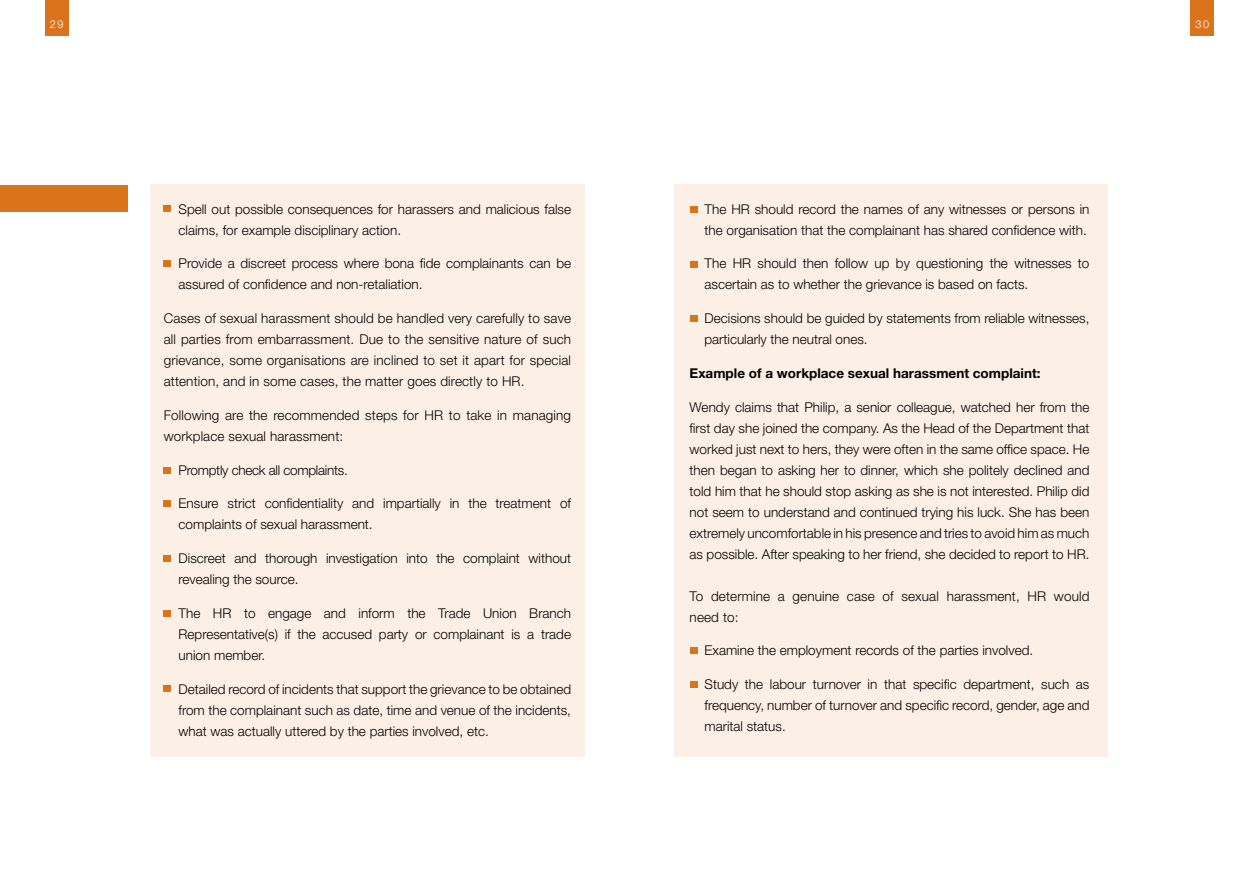
<style>
.page{position:relative;width:1259px;height:893px;background:#fff}
.page>*{position:absolute;margin:0;border:0;box-sizing:border-box;transform-origin:0 0}
.t1{font:300 13.5px/21px "Helvetica Neue LT Std";color:#000}
.t2{font:700 13.5px "Helvetica Neue LT Std";color:#000}
.t3{font:300 13.5px "Helvetica Neue LT Std";letter-spacing:-.02em;color:#000}
.t4{font:300 10.8px "Helvetica Neue LT Std";color:#fff}
</style>
<div class="page">
<div style="left:1190px;top:0;width:24px;height:36px;background:#da741c"></div>
<div style="left:674px;top:185px;width:433px;height:572px;background:#fcf0e6"></div>
<div style="left:690px;top:206px;width:7px;height:7px;background:#da741c"></div>
<div style="left:690px;top:261px;width:7px;height:6px;background:#da741c"></div>
<div style="left:690px;top:315px;width:7px;height:7px;background:#da741c"></div>
<div style="left:690px;top:647px;width:7px;height:7px;background:#da741c"></div>
<div style="left:690px;top:681px;width:7px;height:7px;background:#da741c"></div>
<div style="left:45px;top:0;width:23px;height:36px;background:#da741c"></div>
<div style="left:0;top:185px;width:128px;height:26px;background:#da741c"></div>
<div style="left:151px;top:185px;width:434px;height:572px;background:#fcf0e6"></div>
<div style="left:164px;top:205px;width:7px;height:7px;background:#da741c"></div>
<div style="left:164px;top:260px;width:7px;height:7px;background:#da741c"></div>
<div style="left:164px;top:467px;width:7px;height:6px;background:#da741c"></div>
<div style="left:164px;top:500px;width:7px;height:7px;background:#da741c"></div>
<div style="left:164px;top:555px;width:7px;height:7px;background:#da741c"></div>
<div style="left:164px;top:610px;width:7px;height:7px;background:#da741c"></div>
<div style="left:164px;top:685px;width:7px;height:7px;background:#da741c"></div>
<p class="t4" style="left:50px;top:17px;width:15px">29</p>
<p class="t1" style="left:179px;top:198px;width:394px;text-indent:-15px">• Spell out possible consequences for harassers and malicious false claims, for example disciplinary action.</p>
<p class="t1" style="left:179px;top:253px;width:394px;text-indent:-15px">• Provide a discreet process where bona fide complainants can be assured of confidence and non-retaliation.</p>
<p class="t1" style="left:164px;top:307px;width:409px;text-align:justify">Cases of sexual harassment should be handled very carefully to save all parties from embarrassment. Due to the sensitive nature of such grievance, some organisations are inclined to set it apart for special attention, and in some cases, the matter goes directly to HR.</p>
<p class="t1" style="left:164px;top:404px;width:409px">Following are the recommended steps for HR to take in managing workplace sexual harassment:</p>
<p class="t3" style="left:164px;top:462px;width:186px">• Promptly check all complaints.</p>
<p class="t1" style="left:179px;top:493px;width:394px;text-indent:-15px">• Ensure strict confidentiality and impartially in the treatment of complaints of sexual harassment.</p>
<p class="t1" style="left:179px;top:547px;width:394px;text-indent:-15px">• Discreet and thorough investigation into the complaint without revealing the source.</p>
<p class="t1" style="left:179px;top:602px;width:394px;text-align:justify;text-indent:-15px">• The HR to engage and inform the Trade Union Branch Representative(s) if the accused party or complainant is a trade union member.</p>
<p class="t1" style="left:179px;top:678px;width:394px;text-align:justify;text-indent:-15px">• Detailed record of incidents that support the grievance to be obtained from the complainant such as date, time and venue of the incidents, what was actually uttered by the parties involved, etc.</p>
<p class="t1" style="left:690px;top:198px;width:401px;text-align:right">• The HR should record the names of any witnesses or persons in the organisation that the complainant has shared confidence with.</p>
<p class="t1" style="left:704px;top:253px;width:386px;text-indent:-15px">• The HR should then follow up by questioning the witnesses to ascertain as to whether the grievance is based on facts.</p>
<p class="t1" style="left:704px;top:307px;width:386px;text-indent:-15px">• Decisions should be guided by statements from reliable witnesses, particularly the neutral ones.</p>
<p class="t2" style="left:689px;top:365px;width:352px">Example of a workplace sexual harassment complaint:</p>
<p class="t1" style="left:689px;top:396px;width:401px;text-align:justify">Wendy claims that Philip, a senior colleague, watched her from the first day she joined the company. As the Head of the Department that worked just next to hers, they were often in the same office space. He then began to asking her to dinner, which she politely declined and told him that he should stop asking as she is not interested. Philip did not seem to understand and continued trying his luck. She has been extremely uncomfortable in his presence and tries to avoid him as much as possible. After speaking to her friend, she decided to report to HR.</p>
<p class="t1" style="left:689px;top:585px;width:401px">To determine a genuine case of sexual harassment, HR would need to:</p>
<p class="t1" style="left:689px;top:640px;width:345px">• Examine the employment records of the parties involved.</p>
<p class="t1" style="left:704px;top:674px;width:386px;text-align:justify;text-indent:-15px">• Study the labour turnover in that specific department, such as frequency, number of turnover and specific record, gender, age and marital status.</p>
<p class="t4" style="left:1195px;top:17px;width:15px">30</p>
</div>
